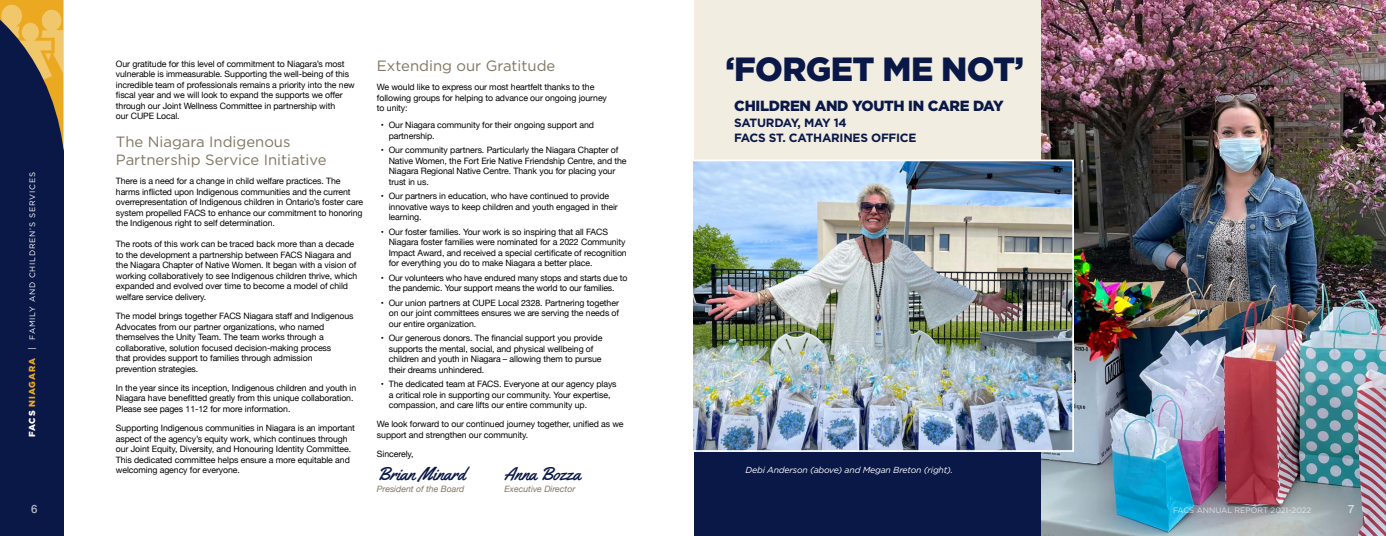
<style>
.page{position:relative;width:1386px;height:536px;background:#fff}
.page>*{position:absolute;margin:0;border:0;box-sizing:border-box;transform-origin:0 0}
.Section_Headers_Whit{font:900 33.51px "Gotham";letter-spacing:-.02em;color:#0a1847}
.Arrow_Numbers{font:18.38px "Yellowtail";color:#0a1847}
.Article_Sub_Headings{font:14.88px "Gotham";color:#807663}
.Section_Headers_Whit-2{font:900 14.7px "Gotham";letter-spacing:-.02em;color:#0a1847}
.Section_Headers_Whit-3{font:700 11.9px "Gotham";letter-spacing:-.02em;color:#0a1847}
.t1{font:500 11.38px "Helvetica Neue";color:#fff}
.Paragraph_Black{font:8.75px/10.5px "Helvetica Neue";letter-spacing:-.01em;color:#000}
.Section_Headers_Whit-4{font:italic 8.75px "Gotham";letter-spacing:-.02em;color:#fff}
.Paragraph_Black-2{font:italic 8.75px "Helvetica Neue";color:#807663}
.t2{font:7.88px "Gotham";letter-spacing:.1em;color:#fff}
.t3{font:7.88px "Gotham";letter-spacing:.01em;color:#fff}
.s1{font-weight:900;font-size:8.75px}
.s2{font-weight:900;font-size:8.75px;color:#eba921}
.s3{font-size:8.75px}
</style>
<div class="page">
<div style="left:0;top:149px;width:64px;height:387px;background:#0a1847"></div>
<svg style="left:0;top:0;width:64px;height:151px;background:#6b5c46"></svg>
<div style="left:694px;top:0;width:363px;height:164px;background:#f2ede1"></div>
<div style="left:694px;top:443px;width:363px;height:93px;background:#0a1847"></div>
<img style="left:1042px;top:0;width:344px;height:536px">
<img style="left:693px;top:162px;width:378px;height:286px">
<div style="left:688px;top:159px;width:386px;height:292px;border:2px solid #fff"></div>
<div style="left:677px;top:140px;width:16px;height:352px;background:#fff"></div>
<p class="t2" style="left:28px;top:437px;width:266px;rotate:-90deg"><span class="s1">FACS</span> <span class="s2">NIAGARA</span> <span class="s3">|</span> FAMILY AND CHILDREN’S SERVICES</p>
<p class="Paragraph_Black" style="left:116px;top:59px;width:241px">Our gratitude for this level of commitment to Niagara’s most vulnerable is immeasurable. Supporting the well-being of this incredible team of professionals remains a priority into the new fiscal year and we will look to expand the supports we offer through our Joint Wellness Committee in partnership with</p>
<p class="Paragraph_Black" style="left:116px;top:111px;width:65px">our CUPE Local.</p>
<h3 class="Article_Sub_Headings" style="left:116px;top:134px;width:176px">The Niagara Indigenous</h3>
<h3 class="Article_Sub_Headings" style="left:116px;top:151px;width:212px">Partnership Service Initiative</h3>
<p class="Paragraph_Black" style="left:116px;top:176px;width:249px">There is a need for a change in child welfare practices. The harms inflicted upon Indigenous communities and the current overrepresentation of Indigenous children in Ontario’s foster care system propelled FACS to enhance our commitment to honoring the Indigenous right to self determination.</p>
<p class="Paragraph_Black" style="left:116px;top:239px;width:243px">The roots of this work can be traced back more than a decade to the development a partnership between FACS Niagara and the Niagara Chapter of Native Women. It began with a vision of working collaboratively to see Indigenous children thrive, which expanded and evolved over time to become a model of child welfare service delivery.</p>
<p class="Paragraph_Black" style="left:116px;top:311px;width:239px">The model brings together FACS Niagara staff and Indigenous</p>
<p class="Paragraph_Black" style="left:116px;top:321px;width:217px">Advocates from our partner organizations, who named themselves the Unity Team. The team works through a collaborative, solution focused decision-making process</p>
<p class="Paragraph_Black" style="left:116px;top:353px;width:198px">that provides support to families through admission</p>
<p class="Paragraph_Black" style="left:116px;top:363px;width:84px">prevention strategies.</p>
<p class="Paragraph_Black" style="left:116px;top:383px;width:242px">In the year since its inception, Indigenous children and youth in<br>Niagara have benefitted greatly from this unique collaboration.<br>Please see pages 11-12 for more information.</p>
<p class="Paragraph_Black" style="left:116px;top:423px;width:241px">Supporting Indigenous communities in Niagara is an important aspect of the agency’s equity work, which continues through our Joint Equity, Diversity, and Honouring Identity Committee.<br>This dedicated committee helps ensure a more equitable and welcoming agency for everyone.</p>
<h3 class="Article_Sub_Headings" style="left:377px;top:57px;width:180px">Extending our Gratitude</h3>
<p class="Paragraph_Black" style="left:377px;top:82px;width:232px">We would like to express our most heartfelt thanks to the following groups for helping to advance our ongoing journey</p>
<p class="Paragraph_Black" style="left:377px;top:103px;width:32px">to unity:</p>
<p class="Paragraph_Black" style="left:389px;top:120px;width:207px;text-indent:-8px">• Our Niagara community for their ongoing support and partnership.</p>
<p class="Paragraph_Black" style="left:389px;top:145px;width:239px;text-indent:-8px">• Our community partners. Particularly the Niagara Chapter of Native Women, the Fort Erie Native Friendship Centre, and the Niagara Regional Native Centre. Thank you for placing your trust in us.</p>
<p class="Paragraph_Black" style="left:389px;top:191px;width:231px;text-indent:-8px">• Our partners in education, who have continued to provide innovative ways to keep children and youth engaged in their learning.</p>
<p class="Paragraph_Black" style="left:389px;top:227px;width:240px;text-indent:-8px">• Our foster families. Your work is so inspiring that all FACS Niagara foster families were nominated for a 2022 Community Impact Award, and received a special certificate of recognition for everything you do to make Niagara a better place.</p>
<p class="Paragraph_Black" style="left:381px;top:273px;width:248px;text-align:center">• Our volunteers who have endured many stops and starts due to the pandemic. Your support means the world to our families.</p>
<p class="Paragraph_Black" style="left:389px;top:297px;width:232px;text-align:justify;text-indent:-8px">• Our union partners at CUPE Local 2328. Partnering together on our joint committees ensures we are serving the needs of our entire organization.</p>
<p class="Paragraph_Black" style="left:389px;top:333px;width:215px;text-indent:-8px">• Our generous donors. The financial support you provide supports the mental, social, and physical wellbeing of children and youth in Niagara – allowing them to pursue their dreams unhindered.</p>
<p class="Paragraph_Black" style="left:389px;top:379px;width:229px;text-indent:-8px">• The dedicated team at FACS. Everyone at our agency plays a critical role in supporting our community. Your expertise, compassion, and care lifts our entire community up.</p>
<p class="Paragraph_Black" style="left:377px;top:419px;width:248px">We look forward to our continued journey together, unified as we support and strengthen our community.</p>
<p class="Paragraph_Black" style="left:377px;top:449px;width:38px">Sincerely,</p>
<h4 class="Arrow_Numbers" style="left:378px;top:461px;width:89px">Brian Minard</h4>
<h4 class="Arrow_Numbers" style="left:504px;top:462px;width:78px">Anna Bozza</h4>
<p class="Paragraph_Black-2" style="left:377px;top:482px;width:89px">President of the Board</p>
<p class="Paragraph_Black-2" style="left:505px;top:482px;width:72px">Executive Director</p>
<h1 class="Section_Headers_Whit" style="left:725px;top:50px;width:300px">‘FORGET ME NOT’</h1>
<h1 class="Section_Headers_Whit-2" style="left:734px;top:97px;width:271px">CHILDREN AND YOUTH IN CARE DAY</h1>
<h1 class="Section_Headers_Whit-3" style="left:734px;top:114px;width:114px">SATURDAY, MAY 14</h1>
<h1 class="Section_Headers_Whit-3" style="left:734px;top:130px;width:184px">FACS ST. CATHARINES OFFICE</h1>
<h1 class="Section_Headers_Whit-4" style="left:746px;top:465px;width:209px">Debi Anderson (above) and Megan Breton (right).</h1>
<h3 class="t1" style="left:31px;top:499px;width:8px">6</h3>
<p class="t3" style="left:1173px;top:505px;width:140px">FACS ANNUAL REPORT 2021-2022</p>
<h3 class="t1" style="left:1348px;top:499px;width:8px">7</h3>
</div>
